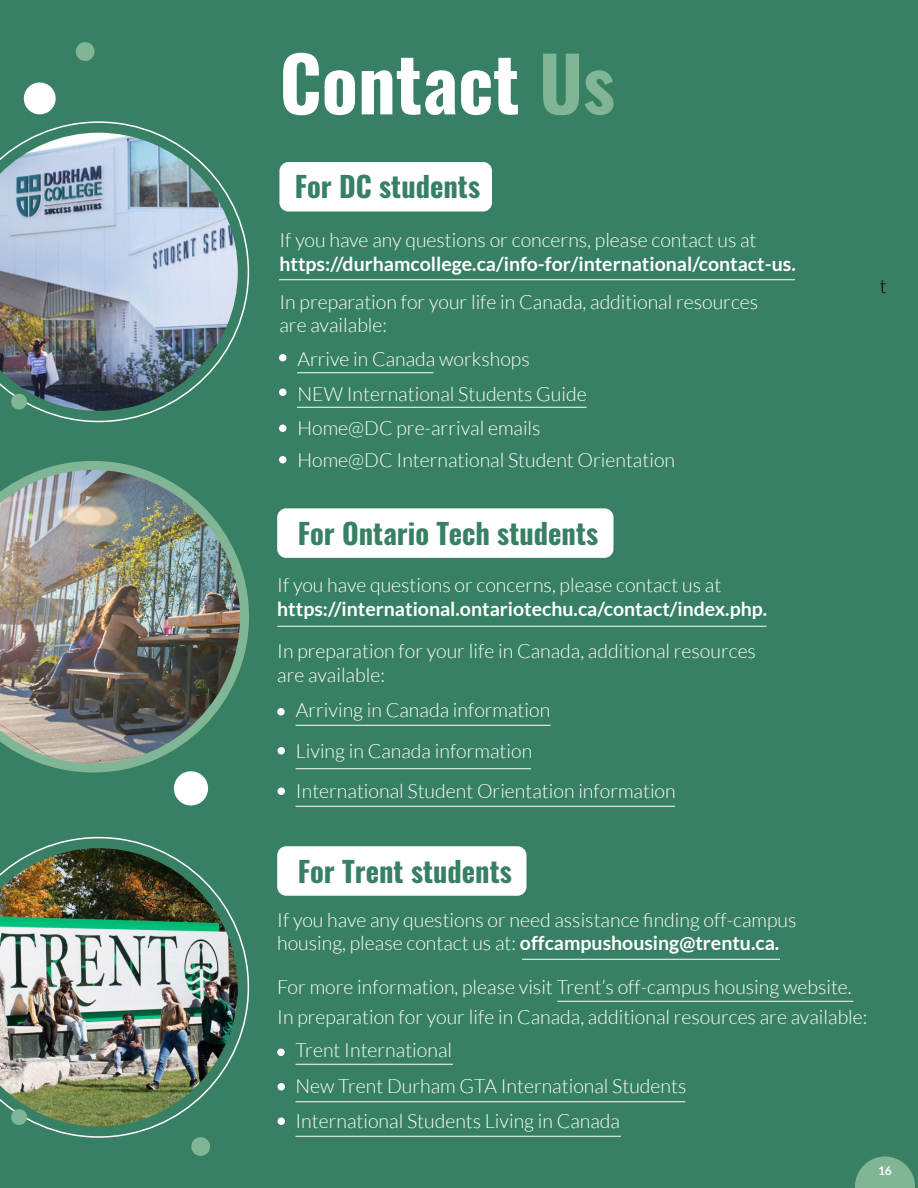
<style>
.page{position:relative;width:918px;height:1188px;background:#388063}
.page>*{position:absolute;margin:0;border:0;box-sizing:border-box;transform-origin:0 0}
.t1{font:75px "Oswald";color:#fff}
.t2{font:28.5px "Oswald";color:#388063}
.t3{font:300 19.5px/23.4px "Lato";color:#fff}
.t4{font:700 19.5px "Lato";color:#fff}
.t5{font:300 19.5px "Lato";color:#000}
.t6{font:700 12px "Lato";color:#fff}
.s1{color:#80b695}
.s2{font-weight:700}
</style>
<div class="page">
<svg style="left:855px;top:1156px;width:60px;height:32px"></svg>
<div style="left:279px;top:162px;width:213px;height:50px;background:#fff;border-radius:9px"></div>
<div style="left:279px;top:354px;width:7px;height:8px;background:#fff;border-radius:50%"></div>
<div style="left:279px;top:388px;width:7px;height:8px;background:#fff;border-radius:50%"></div>
<div style="left:279px;top:424px;width:7px;height:8px;background:#fff;border-radius:50%"></div>
<div style="left:279px;top:456px;width:7px;height:8px;background:#fff;border-radius:50%"></div>
<div style="left:277px;top:708px;width:8px;height:8px;background:#fff;border-radius:50%"></div>
<div style="left:278px;top:747px;width:7px;height:7px;background:#fff;border-radius:50%"></div>
<div style="left:278px;top:788px;width:7px;height:7px;background:#fff;border-radius:50%"></div>
<div style="left:277px;top:1048px;width:8px;height:8px;background:#fff;border-radius:50%"></div>
<div style="left:278px;top:1083px;width:7px;height:7px;background:#fff;border-radius:50%"></div>
<div style="left:278px;top:1118px;width:7px;height:7px;background:#fff;border-radius:50%"></div>
<svg style="left:41px;top:461px;width:208px;height:312px"></svg>
<img style="left:0;top:470px;width:240px;height:294px">
<svg style="left:171px;top:769px;width:40px;height:37px"></svg>
<svg style="left:75px;top:42px;width:20px;height:19px"></svg>
<svg style="left:191px;top:1138px;width:19px;height:18px"></svg>
<img style="left:0;top:121px;width:249px;height:301px">
<svg style="left:10px;top:393px;width:18px;height:18px"></svg>
<svg style="left:23px;top:82px;width:33px;height:33px"></svg>
<img style="left:0;top:837px;width:249px;height:301px">
<svg style="left:10px;top:1108px;width:18px;height:18px"></svg>
<div style="left:277px;top:508px;width:337px;height:50px;background:#fff;border-radius:9px"></div>
<div style="left:277px;top:846px;width:249px;height:50px;background:#fff;border-radius:9px"></div>
<hr style="left:279px;top:279px;width:516px;height:1px;background:#fff">
<hr style="left:278px;top:626px;width:488px;height:1px;background:#fff">
<hr style="left:522px;top:959px;width:258px;height:1px;background:#fff">
<hr style="left:557px;top:1001px;width:297px;height:1px;background:#fff">
<hr style="left:296px;top:725px;width:254px;height:1px;background:#fff">
<hr style="left:296px;top:768px;width:235px;height:1px;background:#fff">
<hr style="left:296px;top:806px;width:379px;height:1px;background:#fff">
<hr style="left:296px;top:1136px;width:325px;height:1px;background:#fff">
<hr style="left:296px;top:1101px;width:390px;height:1px;background:#fff">
<hr style="left:296px;top:1064px;width:157px;height:1px;background:#fff">
<hr style="left:297px;top:372px;width:137px;height:1px;background:#fff">
<hr style="left:297px;top:407px;width:289px;height:1px;background:#fff">
<h1 class="t1" style="left:279px;top:17px;width:337px">Contact <span class="s1">Us</span></h1>
<h2 class="t2" style="left:295px;top:161px;width:187px">For DC students</h2>
<p class="t3" style="left:279px;top:229px;width:479px">If you have any questions or concerns, please contact us at</p>
<p class="t4" style="left:279px;top:252px;width:518px">https://durhamcollege.ca/info-for/international/contact-us.</p>
<p class="t3" style="left:279px;top:290px;width:480px">In preparation for your life in Canada, additional resources are available:</p>
<p class="t3" style="left:297px;top:341px;width:291px;line-height:34.8px">Arrive in Canada workshops<br>NEW International Students Guide<br>Home@DC pre-arrival emails</p>
<p class="t3" style="left:297px;top:449px;width:379px">Home@DC International Student Orientation</p>
<h2 class="t2" style="left:298px;top:508px;width:302px">For Ontario Tech students</h2>
<p class="t3" style="left:277px;top:574px;width:446px">If you have questions or concerns, please contact us at</p>
<p class="t4" style="left:277px;top:597px;width:491px">https://international.ontariotechu.ca/contact/index.php.</p>
<p class="t3" style="left:277px;top:640px;width:480px">In preparation for your life in Canada, additional resources are available:</p>
<p class="t3" style="left:296px;top:689px;width:381px;line-height:40.8px">Arriving in Canada information<br>Living in Canada information<br>International Student Orientation information</p>
<p class="t5" style="left:880px;top:276px;width:8px">t</p>
<h2 class="t2" style="left:298px;top:846px;width:216px">For Trent students</h2>
<p class="t3" style="left:277px;top:908px;width:521px">If you have any questions or need assistance finding off-campus housing, please contact us at: <span class="s2">offcampushousing@trentu.ca.</span></p>
<p class="t3" style="left:277px;top:973px;width:592px;line-height:29.4px">For more information, please visit Trent’s off-campus housing website.<br>In preparation for your life in Canada, additional resources are available:</p>
<p class="t3" style="left:295px;top:1033px;width:392px;line-height:35.4px">Trent International<br>New Trent Durham GTA International Students<br>International Students Living in Canada</p>
<p class="t6" style="left:878px;top:1164px;width:15px">16</p>
</div>
